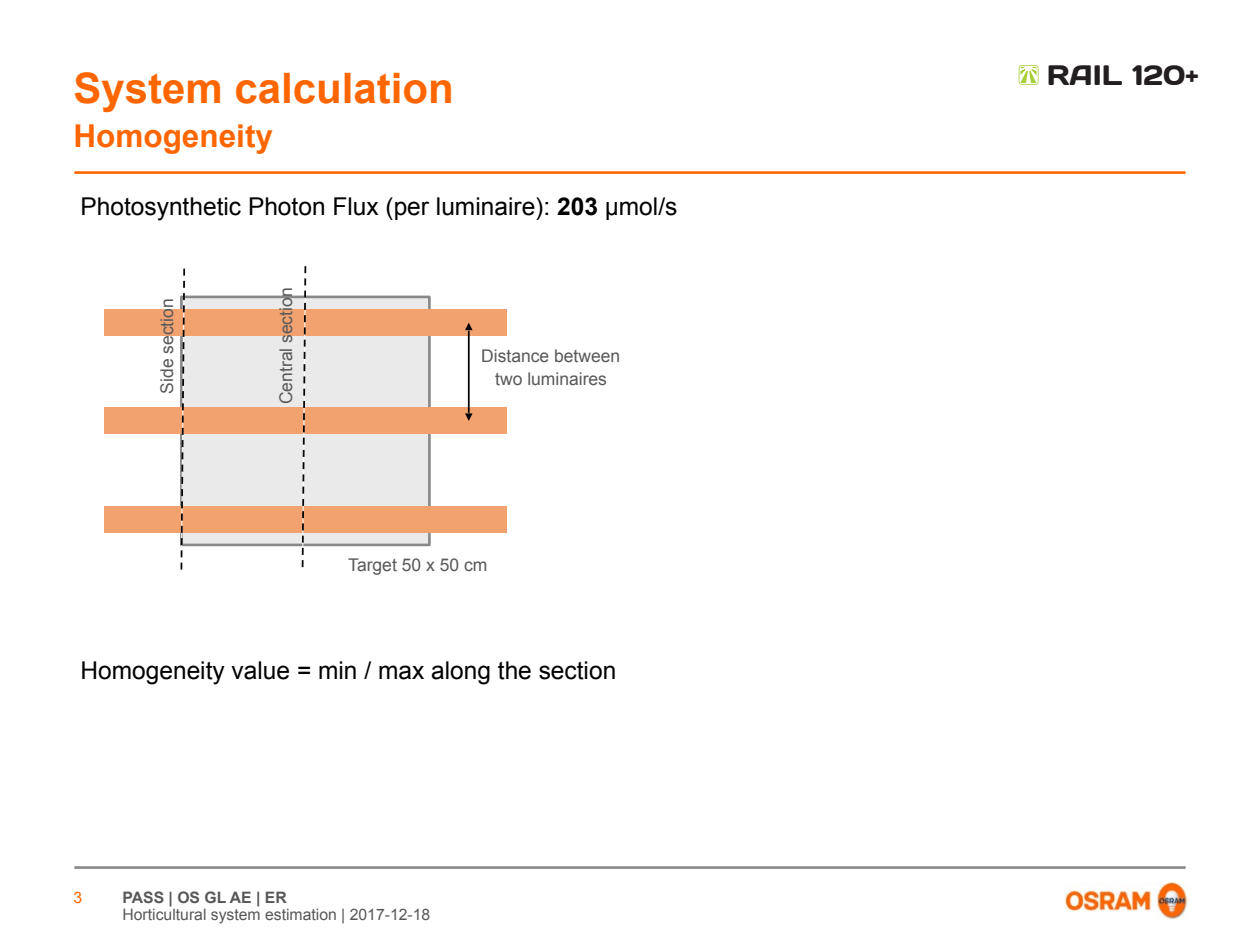
<style>
.page{position:relative;width:1260px;height:945px;background:#fff}
.page>*{position:absolute;margin:0;border:0;box-sizing:border-box;transform-origin:0 0}
.t1{font:700 42px "Arial";color:#f60}
.t2{font:700 31.5px "Arial";color:#f60}
.t3{font:28px "Days";color:#231f20}
.t4{font:24.5px "Arial";color:#000}
.t5{font:17.5px/22.8px "Arial";color:#595959;text-align:center}
.t6{font:15.75px/17.5px "Arial";color:#58585a}
.t7{font:15.75px "Arial";color:#f60}
.s1{font-weight:700}
</style>
<div class="page">
<hr style="left:74px;top:171px;width:1112px;height:3px;background:#f60">
<hr style="left:74px;top:866px;width:1112px;height:3px;background:#87888a">
<img style="left:1066px;top:882px;width:122px;height:38px">
<div style="left:181px;top:297px;width:248px;height:248px;background:#eaeaea"></div>
<div style="left:180px;top:296px;width:251px;height:250px;border:3px solid #87888a"></div>
<div style="left:104px;top:407px;width:403px;height:27px;background:#f1a26f"></div>
<div style="left:104px;top:506px;width:403px;height:26px;background:#f1a26f"></div>
<div style="left:104px;top:309px;width:403px;height:27px;background:#f1a26f"></div>
<svg style="left:301px;top:266px;width:6px;height:302px"></svg>
<hr style="left:468px;top:331px;width:2px;height:82px;background:#000">
<svg style="left:465px;top:413px;width:8px;height:8px"></svg>
<svg style="left:465px;top:323px;width:8px;height:7px"></svg>
<svg style="left:180px;top:268px;width:6px;height:302px"></svg>
<svg style="left:1019px;top:65px;width:20px;height:20px"></svg>
<p class="t1" style="left:74px;top:61px;width:382px">System calculation</p>
<p class="t2" style="left:74px;top:115px;width:201px">Homogeneity</p>
<p class="t4" style="left:80px;top:191px;width:598px">Photosynthetic Photon Flux (per luminaire): <span class="s1">203</span> µmol/s</p>
<p class="t5" style="left:156px;top:394px;width:97px;rotate:-90deg">Side section</p>
<p class="t5" style="left:275px;top:404px;width:118px;rotate:-90deg">Central section</p>
<p class="t5" style="left:481px;top:345px;width:141px">Distance between two luminaires</p>
<p class="t5" style="left:348px;top:553px;width:141px">Target 50 x 50 cm</p>
<p class="t4" style="left:80px;top:654px;width:537px">Homogeneity value = min / max along the section</p>
<p class="t7" style="left:74px;top:887px;width:10px">3</p>
<p class="t6" style="left:122px;top:889px;width:309px"><span class="s1">PASS | OS GL AE | ER<br></span>Horticultural system estimation | 2017-12-18</p>
<p class="t3" style="left:1047px;top:57px;width:153px">RAIL 120+</p>
</div>
